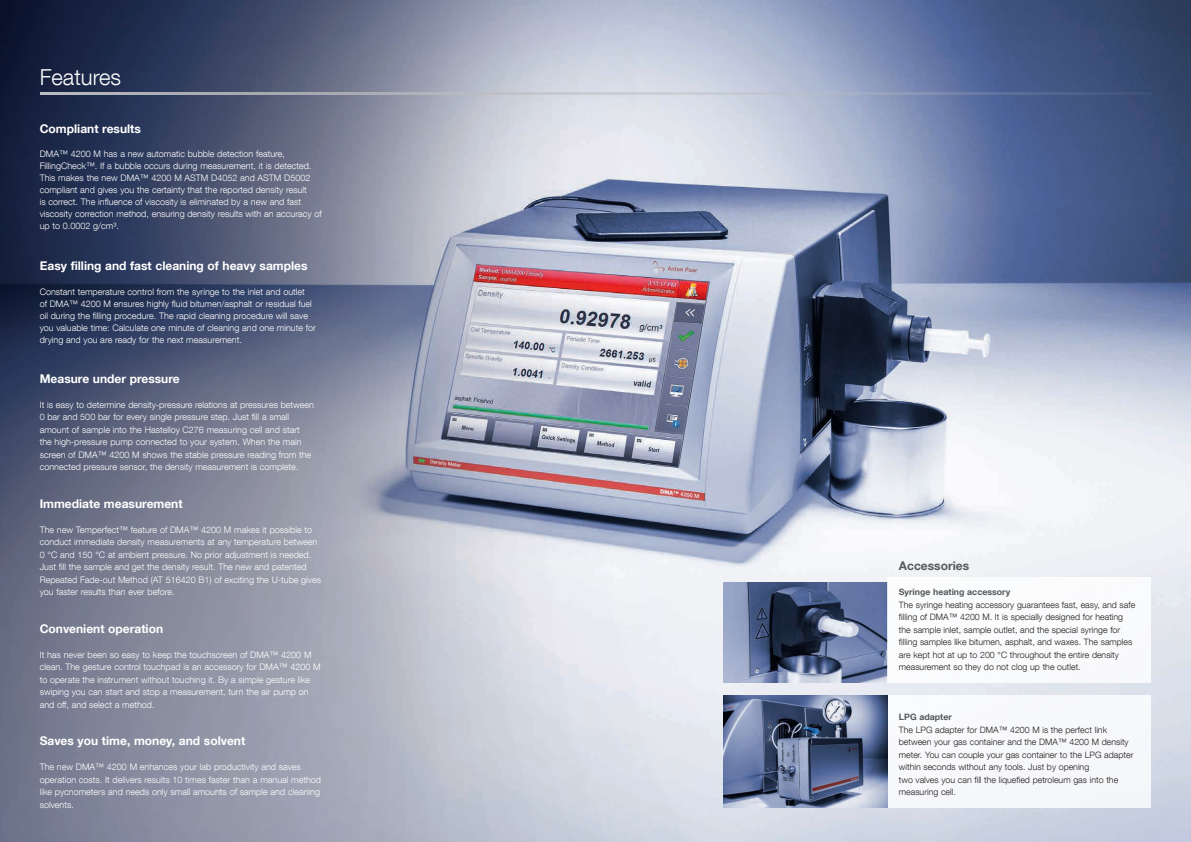
<style>
.page{position:relative;width:1191px;height:842px;background:#fff}
.page>*{position:absolute;margin:0;border:0;box-sizing:border-box;transform-origin:0 0}
.t1{font:300 22px "Helvetica Neue LT Com";color:#fff}
.t2{font:700 12px "Helvetica Neue LT Com";color:#fff}
.t3{font:700 12px "Helvetica Neue LT Com";color:#57585a}
.t4{font:300 9px/12.5px "Helvetica Neue LT Com";color:#fff}
.t5{font:300 8.8px/12.5px "Helvetica Neue LT Com";color:#231f20}
.t6{font:700 8.8px "Helvetica Neue LT Com";color:#57585a}
</style>
<div class="page">
<img style="left:0;top:0;width:1191px;height:842px">
<hr style="left:40px;top:92px;width:1111px;height:3px;background:#bcbdc0">
<img style="left:723px;top:583px;width:164px;height:100px">
<div style="left:887px;top:695px;width:264px;height:113px;background:#f7f8fa"></div>
<div style="left:887px;top:577px;width:264px;height:106px;background:#fff"></div>
<img style="left:723px;top:695px;width:164px;height:113px">
<h1 class="t1" style="left:40px;top:64px;width:83px">Features</h1>
<h2 class="t2" style="left:40px;top:121px;width:103px">Compliant results</h2>
<p class="t4" style="left:40px;top:148px;width:283px;line-height:12px">DMA™ 4200 M has a new automatic bubble detection feature, FillingCheck™. If a bubble occurs during measurement, it is detected.<br>This makes the new DMA™ 4200 M ASTM D4052 and ASTM D5002 compliant and gives you the certainty that the reported density result<br>is correct. The influence of viscosity is eliminated by a new and fast viscosity correction method, ensuring density results with an accuracy of up to 0.0002 g/cm³.</p>
<h2 class="t2" style="left:40px;top:258px;width:269px">Easy filling and fast cleaning of heavy samples</h2>
<p class="t4" style="left:40px;top:285px;width:278px;line-height:12px">Constant temperature control from the syringe to the inlet and outlet<br>of DMA™ 4200 M ensures highly fluid bitumen/asphalt or residual fuel oil during the filling procedure. The rapid cleaning procedure will save you valuable time: Calculate one minute of cleaning and one minute for drying and you are ready for the next measurement.</p>
<h2 class="t2" style="left:40px;top:371px;width:142px">Measure under pressure</h2>
<p class="t4" style="left:40px;top:398px;width:276px">It is easy to determine density-pressure relations at pressures between 0 bar and 500 bar for every single pressure step. Just fill a small amount of sample into the Hastelloy C276 measuring cell and start the high-pressure pump connected to your system. When the main screen of DMA™ 4200 M shows the stable pressure reading from the connected pressure sensor, the density measurement is complete.</p>
<h2 class="t2" style="left:40px;top:496px;width:144px">Immediate measurement</h2>
<p class="t4" style="left:40px;top:523px;width:283px">The new Temperfect™ feature of DMA™ 4200 M makes it possible to conduct immediate density measurements at any temperature between 0 °C and 150 °C at ambient pressure. No prior adjustment is needed.<br>Just fill the sample and get the density result. The new and patented Repeated Fade-out Method (AT 516420 B1) of exciting the U-tube gives you faster results than ever before.</p>
<h2 class="t2" style="left:40px;top:621px;width:125px">Convenient operation</h2>
<p class="t4" style="left:40px;top:648px;width:282px">It has never been so easy to keep the touchscreen of DMA™ 4200 M clean. The gesture control touchpad is an accessory for DMA™ 4200 M to operate the instrument without touching it. By a simple gesture like swiping you can start and stop a measurement, turn the air pump on and off, and select a method.</p>
<h2 class="t2" style="left:40px;top:733px;width:207px">Saves you time, money, and solvent</h2>
<p class="t4" style="left:40px;top:761px;width:283px">The new DMA™ 4200 M enhances your lab productivity and saves operation costs. It delivers results 10 times faster than a manual method like pycnometers and needs only small amounts of sample and cleaning solvents.</p>
<h2 class="t3" style="left:899px;top:558px;width:72px">Accessories</h2>
<p class="t6" style="left:899px;top:587px;width:113px">Syringe heating accessory</p>
<p class="t5" style="left:899px;top:598px;width:238px">The syringe heating accessory guarantees fast, easy, and safe filling of DMA™ 4200 M. It is specially designed for heating the sample inlet, sample outlet, and the special syringe for filling samples like bitumen, asphalt, and waxes. The samples are kept hot at up to 200 °C throughout the entire density measurement so they do not clog up the outlet.</p>
<p class="t6" style="left:899px;top:712px;width:54px">LPG adapter</p>
<p class="t5" style="left:899px;top:723px;width:236px">The LPG adapter for DMA™ 4200 M is the perfect link between your gas container and the DMA™ 4200 M density meter. You can couple your gas container to the LPG adapter within seconds without any tools. Just by opening<br>two valves you can fill the liquefied petroleum gas into the measuring cell.</p>
</div>
